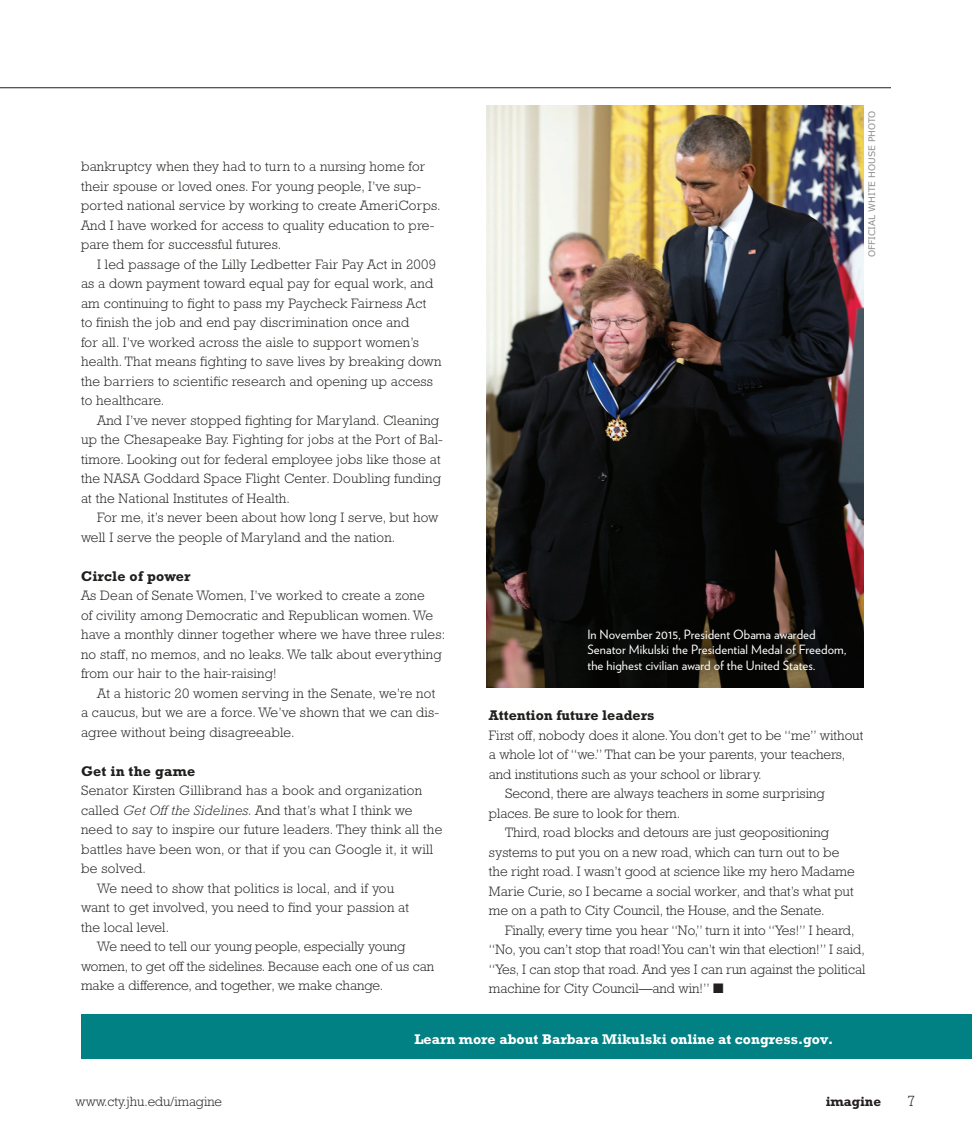
<style>
.page{position:relative;width:972px;height:1134px;background:#fff}
.page>*{position:absolute;margin:0;border:0;box-sizing:border-box;transform-origin:0 0}
.t1{font:300 15px "Rockwell";color:#231f20}
.Normal__Web{font:700 14.25px "Rockwell";color:#fff}
.t2{font:700 14.25px "Rockwell";color:#201f1d}
.t3{font:300 13.8px/19.5px "Rockwell Std";letter-spacing:.015em;color:#201f1d}
.t4{font:300 13.5px "Rockwell";color:#231f20}
.t5{font:700 13.5px "Rockwell";color:#231f20}
.t6{font:12.75px/15.8px "Verlag";letter-spacing:.005em;color:#fff}
.t7{font:9px "Verdana";color:#8b8a8e}
.s1{font-style:italic}
.s2{color:#231f20}
.s3{font-style:inherit}
</style>
<div class="page">
<hr style="left:0;top:87px;width:891px;height:1px;background:#231f20">
<div style="left:81px;top:1014px;width:891px;height:44px;background:#018184"></div>
<img style="left:486px;top:106px;width:378px;height:581px">
<p class="t3" style="left:81px;top:157px;width:361px">bankruptcy when they had to turn to a nursing home for their spouse or loved ones. For young people, I’ve sup&shy;ported national service by working to create AmeriCorps.<br>And I have worked for access to quality education to pre&shy;pare them for successful futures.</p>
<p class="t3" style="left:81px;top:254px;width:362px;text-indent:16px">I led passage of the Lilly Ledbetter Fair Pay Act in 2009 as a down payment toward equal pay for equal work, and am continuing to fight to pass my Paycheck Fairness Act<br>to finish the job and end pay discrimination once and<br>for all. I’ve worked across the aisle to support women’s health. That means fighting to save lives by breaking down the barriers to scientific research and opening up access to healthcare.</p>
<p class="t3" style="left:81px;top:410px;width:364px;text-indent:16px">And I’ve never stopped fighting for Maryland. Cleaning up the Chesapeake Bay. Fighting for jobs at the Port of Bal&shy;timore. Looking out for federal employee jobs like those at the NASA Goddard Space Flight Center. Doubling funding at the National Institutes of Health.</p>
<p class="t3" style="left:81px;top:508px;width:359px;text-indent:16px">For me, it’s never been about how long I serve, but how well I serve the people of Maryland and the nation.</p>
<p class="t2" style="left:81px;top:568px;width:111px">Circle of power</p>
<p class="t3" style="left:81px;top:586px;width:366px">As Dean of Senate Women, I’ve worked to create a zone<br>of civility among Democratic and Republican women. We have a monthly dinner together where we have three rules: no staff, no memos, and no leaks. We talk about everything from our hair to the hair-raising!</p>
<p class="t3" style="left:81px;top:683px;width:360px;text-indent:16px">At a historic 20 women serving in the Senate, we’re not a caucus, but we are a force. We’ve shown that we can dis&shy;agree without being disagreeable.</p>
<p class="t2" style="left:81px;top:763px;width:116px">Get in the game</p>
<p class="t3" style="left:81px;top:781px;width:363px">Senator Kirsten Gillibrand has a book and organization called <span class="s1">Get Off the Sidelines.</span> And that’s what I think we need to say to inspire our future leaders. They think all the battles have been won, or that if you can Google it, it will be solved.</p>
<p class="t3" style="left:81px;top:878px;width:330px;text-indent:16px">We need to show that politics is local, and if you want to get involved, you need to find your passion at the local level.</p>
<p class="t3" style="left:81px;top:937px;width:355px;text-indent:16px">We need to tell our young people, especially young women, to get off the sidelines. Because each one of us can make a difference, and together, we make change.</p>
<p class="t7" style="left:866px;top:257px;width:148px;rotate:-90deg">OFFICIAL WHITE HOUSE PHOTO</p>
<p class="t6" style="left:588px;top:626px;width:261px">In November 2015, President Obama awarded<br>Senator Mikulski the Presidential Medal of Freedom, the highest civilian award of the United States.</p>
<p class="t2" style="left:489px;top:707px;width:167px">Attention future leaders</p>
<p class="t3" style="left:489px;top:725px;width:376px">First off, nobody does it alone. You don’t get to be “me” without a whole lot of “we.” That can be your parents, your teachers, and institutions such as your school or library.</p>
<p class="t3" style="left:489px;top:784px;width:337px;text-indent:16px">Second, there are always teachers in some surprising places. Be sure to look for them.</p>
<p class="t3" style="left:489px;top:823px;width:367px;text-indent:16px">Third, road blocks and detours are just geopositioning systems to put you on a new road, which can turn out to be the right road. I wasn’t good at science like my hero Madame Marie Curie, so I became a social worker, and that’s what put me on a path to City Council, the House, and the Senate.</p>
<p class="t3" style="left:489px;top:920px;width:378px;text-indent:16px">Finally, every time you hear “No,” turn it into “Yes!” I heard, “No, you can’t stop that road! You can’t win that election!” I said, “Yes, I can stop that road. And yes I can run against the political machine for City Council—and win!” <span class="s2">■</span></p>
<p class="Normal__Web" style="left:414px;top:1031px;width:420px">Learn more about Barbara Mikulski <span class="s3">online</span> at <span class="s3">congress</span>.gov.</p>
<p class="t4" style="left:76px;top:1093px;width:148px">www.cty.jhu.edu/imagine</p>
<p class="t5" style="left:826px;top:1093px;width:57px">imagine</p>
<p class="t1" style="left:908px;top:1092px;width:9px">7</p>
</div>
